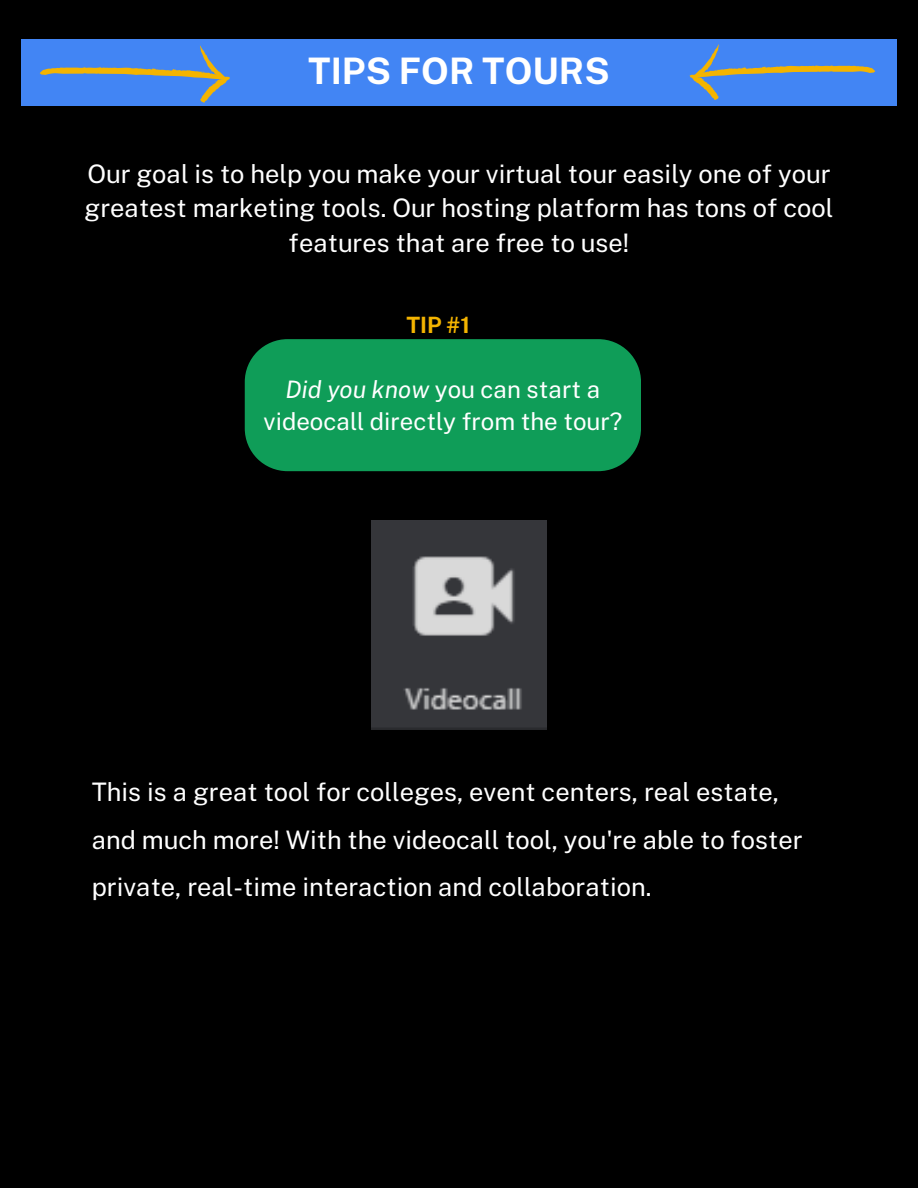
<style>
.page{position:relative;width:918px;height:1188px;background:#000}
.page>*{position:absolute;margin:0;border:0;box-sizing:border-box;transform-origin:0 0}
.t1{font:700 36.6px "Public Sans";color:#fff}
.t2{font:25.5px/34.8px "Public Sans";color:#fff;text-align:center}
.t3{font:24.15px/32.7px "Public Sans";color:#fff;text-align:center}
.t4{font:700 22.5px "Public Sans";color:#f4b400}
.s1{font-style:italic}
</style>
<div class="page">
<div style="left:21px;top:39px;width:876px;height:66px;background:#4285f4"></div>
<svg style="left:40px;top:45px;width:190px;height:58px"></svg>
<svg style="left:690px;top:44px;width:185px;height:56px"></svg>
<div style="left:245px;top:339px;width:396px;height:132px;background:#0f9d58"></div>
<img style="left:372px;top:520px;width:174px;height:209px">
<h1 class="t1" style="left:308px;top:49px;width:303px">TIPS FOR TOURS</h1>
<p class="t2" style="left:85px;top:156px;width:750px">Our goal is to help you make your virtual tour easily one of your greatest marketing tools. Our hosting platform has tons of cool features that are free to use!</p>
<p class="t4" style="left:406px;top:312px;width:65px">TIP #1</p>
<p class="t3" style="left:264px;top:373px;width:360px"><span class="s1">Did you know</span> you can start a videocall directly from the tour?</p>
<h2 class="t2" style="left:92px;top:769px;width:712px;line-height:47.2px;text-align:left">This is a great tool for colleges, event centers, real estate, and much more! With the videocall tool, you're able to foster private, real-time interaction and collaboration.</h2>
</div>
